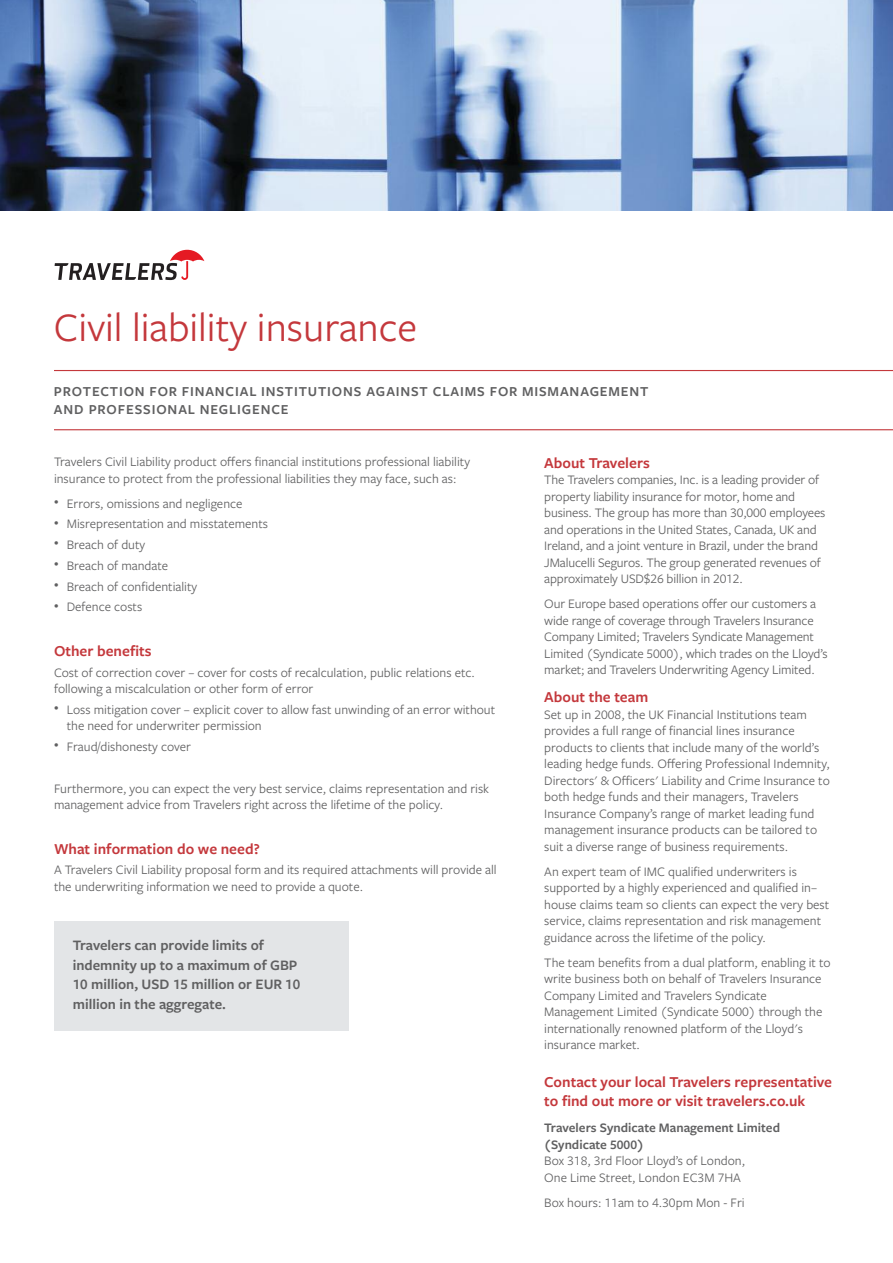
<style>
.page{position:relative;width:893px;height:1263px;background:#fff}
.page>*{position:absolute;margin:0;border:0;box-sizing:border-box;transform-origin:0 0}
.t1{font:42px "Freight Sans Pro";color:#c4383c}
.t2{font:600 15.75px/19.5px "Freight Sans Pro";color:#c4383c}
.t3{font:600 15px/19.5px "Freight Sans Pro";color:#606061}
.t4{font:600 14.25px/18px "Freight Sans Pro";letter-spacing:.06em;color:#606061}
.t5{font:13.5px/16.5px "Freight Sans Pro";color:#606061}
.t6{font:600 13.5px/16.5px "Freight Sans Pro";color:#606061}
</style>
<div class="page">
<img style="left:0;top:0;width:893px;height:210px">
<svg style="left:55px;top:250px;width:149px;height:30px"></svg>
<hr style="left:54px;top:370px;width:839px;height:1px;background:#c4383c">
<hr style="left:54px;top:429px;width:839px;height:1px;background:#c4383c">
<div style="left:54px;top:921px;width:295px;height:109px;background:#e3e5e7"></div>
<h1 class="t1" style="left:54px;top:302px;width:365px">Civil liability insurance</h1>
<p class="t4" style="left:54px;top:382px;width:596px">PROTECTION FOR FINANCIAL INSTITUTIONS AGAINST CLAIMS FOR MISMANAGEMENT<br>AND PROFESSIONAL NEGLIGENCE</p>
<p class="t5" style="left:54px;top:453px;width:418px">Travelers Civil Liability product offers financial institutions professional liability insurance to protect from the professional liabilities they may face, such as:</p>
<p class="t5" style="left:54px;top:495px;width:190px"><sup>•</sup> Errors, omissions and negligence</p>
<p class="t5" style="left:54px;top:515px;width:216px"><sup>•</sup> Misrepresentation and misstatements</p>
<p class="t5" style="left:54px;top:536px;width:93px"><sup>•</sup> Breach of duty</p>
<p class="t5" style="left:54px;top:557px;width:116px"><sup>•</sup> Breach of mandate</p>
<p class="t5" style="left:54px;top:578px;width:145px"><sup>•</sup> Breach of confidentiality</p>
<p class="t5" style="left:54px;top:598px;width:90px"><sup>•</sup> Defence costs</p>
<p class="t2" style="left:54px;top:641px;width:99px">Other benefits</p>
<p class="t5" style="left:54px;top:664px;width:422px">Cost of correction cover – cover for costs of recalculation, public relations etc. following a miscalculation or other form of error</p>
<p class="t5" style="left:67px;top:701px;width:430px;text-indent:-13px"><sup>•</sup> Loss mitigation cover – explicit cover to allow fast unwinding of an error without the need for underwriter permission</p>
<p class="t5" style="left:54px;top:738px;width:138px"><sup>•</sup> Fraud/dishonesty cover</p>
<p class="t5" style="left:54px;top:780px;width:437px">Furthermore, you can expect the very best service, claims representation and risk management advice from Travelers right across the lifetime of the policy.</p>
<p class="t2" style="left:54px;top:838px;width:207px">What information do we need?</p>
<p class="t5" style="left:54px;top:861px;width:444px">A Travelers Civil Liability proposal form and its required attachments will provide all the underwriting information we need to provide a quote.</p>
<p class="t3" style="left:73px;top:935px;width:229px">Travelers can provide limits of indemnity up to a maximum of GBP<br>10 million, USD 15 million or EUR 10 million in the aggregate.</p>
<p class="t2" style="left:544px;top:453px;width:107px">About Travelers</p>
<p class="t5" style="left:544px;top:471px;width:283px">The Travelers companies, Inc. is a leading provider of property liability insurance for motor, home and business. The group has more than 30,000 employees and operations in the United States, Canada, UK and Ireland, and a joint venture in Brazil, under the brand JMalucelli Seguros. The group generated revenues of approximately USD$26 billion in 2012.</p>
<p class="t5" style="left:544px;top:595px;width:285px">Our Europe based operations offer our customers a wide range of coverage through Travelers Insurance Company Limited; Travelers Syndicate Management Limited (Syndicate 5000), which trades on the Lloyd’s market; and Travelers Underwriting Agency Limited.</p>
<p class="t2" style="left:544px;top:687px;width:105px">About the team</p>
<p class="t5" style="left:544px;top:706px;width:287px">Set up in 2008, the UK Financial Institutions team provides a full range of financial lines insurance products to clients that include many of the world’s leading hedge funds. Offering Professional Indemnity, Directors' &amp; Officers' Liability and Crime Insurance to both hedge funds and their managers, Travelers Insurance Company’s range of market leading fund management insurance products can be tailored to suit a diverse range of business requirements.</p>
<p class="t5" style="left:544px;top:863px;width:286px">An expert team of IMC qualified underwriters is supported by a highly experienced and qualified in– house claims team so clients can expect the very best service, claims representation and risk management guidance across the lifetime of the policy.</p>
<p class="t5" style="left:544px;top:954px;width:288px">The team benefits from a dual platform, enabling it to write business both on behalf of Travelers Insurance Company Limited and Travelers Syndicate Management Limited (Syndicate 5000) through the internationally renowned platform of the Lloyd's insurance market.</p>
<p class="t2" style="left:544px;top:1072px;width:289px">Contact your local Travelers representative to find out more or visit travelers.co.uk</p>
<p class="t6" style="left:544px;top:1119px;width:237px">Travelers Syndicate Management Limited (Syndicate 5000)</p>
<p class="t5" style="left:544px;top:1152px;width:202px">Box 318, 3rd Floor Lloyd’s of London,<br>One Lime Street, London EC3M 7HA</p>
<p class="t5" style="left:544px;top:1194px;width:202px">Box hours: 11am to 4.30pm Mon - Fri</p>
</div>
